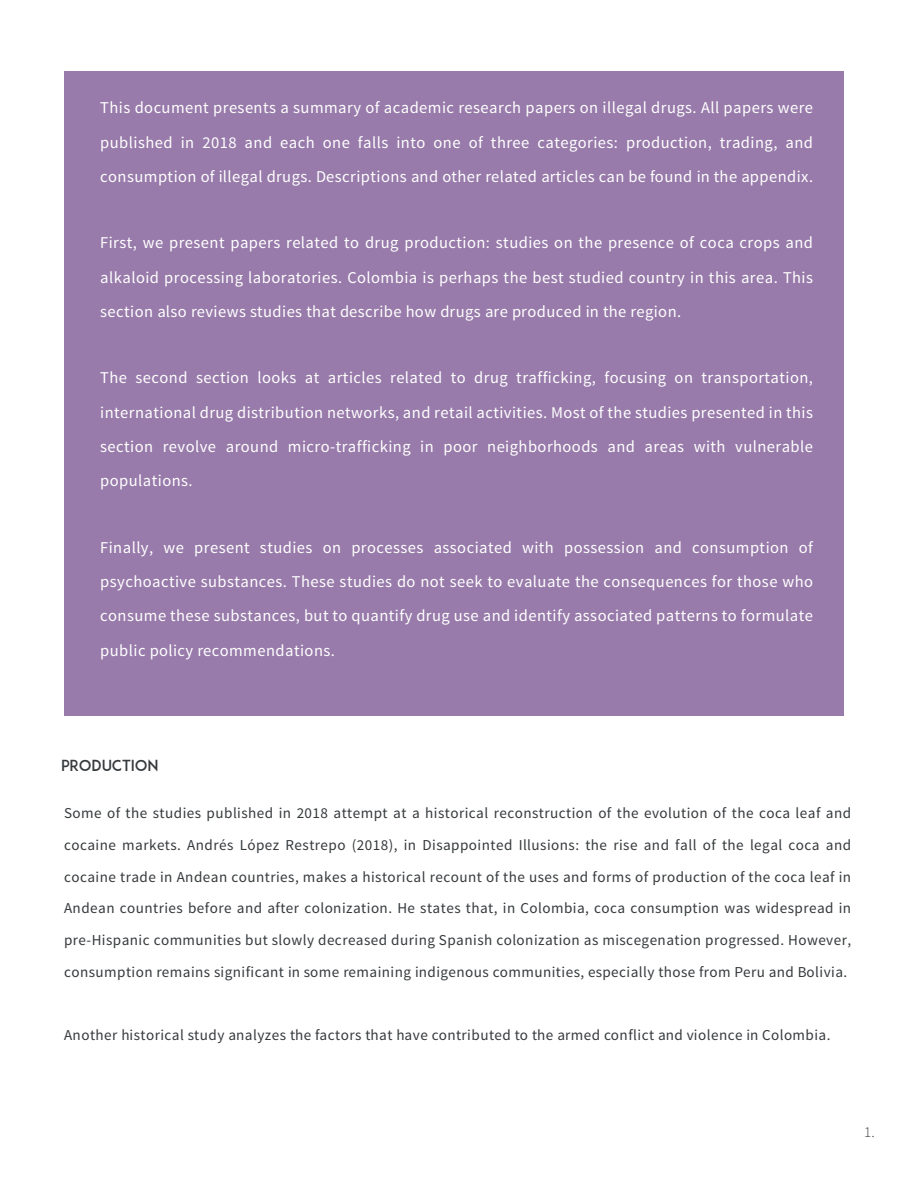
<style>
.page{position:relative;width:918px;height:1188px;background:#fff}
.page>*{position:absolute;margin:0;border:0;box-sizing:border-box;transform-origin:0 0}
.t1{font:16.5px/34.5px "Source Sans Pro";letter-spacing:.025em;color:#fff;text-align:justify}
.t2{font:15.15px/31.7px "Source Sans Pro";letter-spacing:.03em;color:#363a3c;text-align:justify}
.t3{font:15.15px "ADAM.CGPRO";letter-spacing:-.01em;color:#363a3c}
</style>
<div class="page">
<div style="left:64px;top:71px;width:780px;height:645px;background:#987baa"></div>
<p class="t1" style="left:100px;top:91px;width:714px">This document presents a summary of academic research papers on illegal drugs. All papers were published in 2018 and each one falls into one of three categories: production, trading, and consumption of illegal drugs. Descriptions and other related articles can be found in the appendix.</p>
<p class="t1" style="left:100px;top:226px;width:714px">First, we present papers related to drug production: studies on the presence of coca crops and alkaloid processing laboratories. Colombia is perhaps the best studied country in this area. This section also reviews studies that describe how drugs are produced in the region.</p>
<p class="t1" style="left:100px;top:361px;width:714px">The second section looks at articles related to drug trafficking, focusing on transportation, international drug distribution networks, and retail activities. Most of the studies presented in this section revolve around micro-trafficking in poor neighborhoods and areas with vulnerable populations.</p>
<p class="t1" style="left:100px;top:530px;width:714px">Finally, we present studies on processes associated with possession and consumption of psychoactive substances. These studies do not seek to evaluate the consequences for those who consume these substances, but to quantify drug use and identify associated patterns to formulate public policy recommendations.</p>
<p class="t3" style="left:61px;top:756px;width:99px">PRODUCTION</p>
<p class="t2" style="left:64px;top:798px;width:789px">Some of the studies published in 2018 attempt at a historical reconstruction of the evolution of the coca leaf and cocaine markets. Andrés López Restrepo (2018), in Disappointed Illusions: the rise and fall of the legal coca and cocaine trade in Andean countries, makes a historical recount of the uses and forms of production of the coca leaf in Andean countries before and after colonization. He states that, in Colombia, coca consumption was widespread in pre-Hispanic communities but slowly decreased during Spanish colonization as miscegenation progressed. However, consumption remains significant in some remaining indigenous communities, especially those from Peru and Bolivia.</p>
<p class="t2" style="left:64px;top:1019px;width:768px">Another historical study analyzes the factors that have contributed to the armed conflict and violence in Colombia.</p>
</div>
